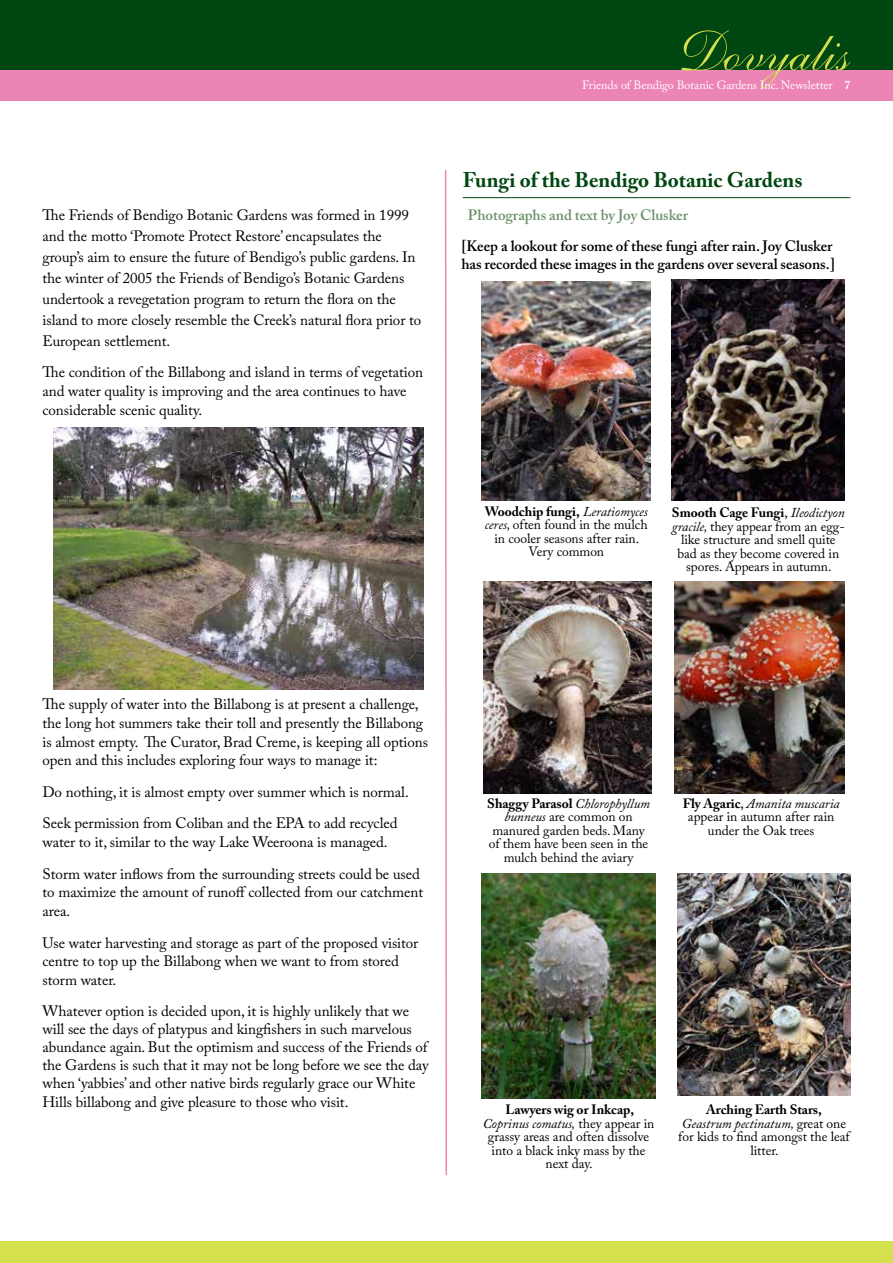
<style>
.page{position:relative;width:893px;height:1263px;background:#fff}
.page>*{position:absolute;margin:0;border:0;box-sizing:border-box;transform-origin:0 0}
.t1{font:700 21px "Adobe Caslon Pro";color:#004712}
.t2{font:15px/18.8px "Adobe Caslon Pro";letter-spacing:-.005em;color:#000}
.t3{font:600 15px/18.8px "Adobe Caslon Pro";letter-spacing:-.005em;color:#000}
.t4{font:600 15px "Adobe Caslon Pro";letter-spacing:-.005em;color:#6b926d}
.t5{font:13.5px/13.5px "Adobe Caslon Pro";letter-spacing:-.005em;color:#000;text-align:center}
.t6{font:12px "Adobe Caslon Pro";letter-spacing:-.005em;color:#fff}
.s1{font-weight:700}
.s2{font-style:italic}
</style>
<div class="page">
<div style="left:0;top:0;width:893px;height:72px;background:#004712"></div>
<div style="left:0;top:70px;width:893px;height:31px;background:#ec84b5"></div>
<div style="left:0;top:1241px;width:893px;height:22px;background:#d5e04e"></div>
<svg style="left:681px;top:30px;width:169px;height:58px"></svg>
<svg style="left:444px;top:170px;width:3px;height:1006px"></svg>
<img style="left:53px;top:427px;width:370px;height:262px">
<hr style="left:463px;top:197px;width:387px;height:1px;background:#004712">
<img style="left:481px;top:281px;width:170px;height:219px">
<img style="left:672px;top:279px;width:173px;height:222px">
<img style="left:483px;top:582px;width:168px;height:211px">
<img style="left:674px;top:582px;width:171px;height:211px">
<img style="left:481px;top:874px;width:175px;height:225px">
<img style="left:677px;top:874px;width:173px;height:221px">
<p class="t2" style="left:43px;top:204px;width:380px;line-height:21px">The Friends of Bendigo Botanic Gardens was formed in 1999 and the motto ‘Promote Protect Restore’ encapsulates the group’s aim to ensure the future of Bendigo’s public gardens. In the winter of 2005 the Friends of Bendigo’s Botanic Gardens undertook a revegetation program to return the flora on the island to more closely resemble the Creek’s natural flora prior to European settlement.</p>
<p class="t2" style="left:43px;top:363px;width:382px">The condition of the Billabong and island in terms of vegetation and water quality is improving and the area continues to have considerable scenic quality.</p>
<p class="t6" style="left:582px;top:78px;width:270px">Friends of Bendigo Botanic Gardens Inc. Newsletter <span class="s1">7</span></p>
<h1 class="t1" style="left:463px;top:167px;width:341px">Fungi of the Bendigo Botanic Gardens</h1>
<p class="t4" style="left:468px;top:206px;width:222px">Photographs and text by Joy Clusker</p>
<p class="t3" style="left:461px;top:236px;width:375px">[Keep a lookout for some of these fungi after rain. Joy Clusker has recorded these images in the gardens over several seasons.]</p>
<p class="t5" style="left:485px;top:504px;width:165px"><span class="s1">Woodchip fungi,</span> <span class="s2">Leratiomyces ceres,</span> often found in the mulch in cooler seasons after rain.<br>Very common</p>
<p class="t5" style="left:672px;top:506px;width:174px"><span class="s1">Smooth Cage Fungi</span>, <span class="s2">Ileodictyon gracile,</span> they appear from an egg&shy;like structure and smell quite bad as they become covered in spores. Appears in autumn.</p>
<p class="t2" style="left:43px;top:694px;width:387px">The supply of water into the Billabong is at present a challenge, the long hot summers take their toll and presently the Billabong is almost empty. The Curator, Brad Creme, is keeping all options open and this includes exploring four ways to manage it:</p>
<p class="t2" style="left:43px;top:776px;width:368px;line-height:31.5px">Do nothing, it is almost empty over summer which is normal.<br>Seek permission from Coliban and the EPA to add recycled</p>
<p class="t2" style="left:43px;top:826px;width:379px;line-height:31.5px">water to it, similar to the way Lake Weeroona is managed.<br>Storm water inflows from the surrounding streets could be used</p>
<p class="t2" style="left:43px;top:883px;width:382px">to maximize the amount of runoff collected from our catchment area.</p>
<p class="t2" style="left:43px;top:933px;width:377px">Use water harvesting and storage as part of the proposed visitor centre to top up the Billabong when we want to from stored storm water.</p>
<p class="t2" style="left:43px;top:1001px;width:388px;line-height:18.1px">Whatever option is decided upon, it is highly unlikely that we will see the days of platypus and kingfishers in such marvelous abundance again. But the optimism and success of the Friends of the Gardens is such that it may not be long before we see the day when ‘yabbies’ and other native birds regularly grace our White Hills billabong and give pleasure to those who visit.</p>
<p class="t5" style="left:487px;top:796px;width:164px"><span class="s1">Shaggy Parasol</span> <span class="s2">Chlorophyllum bunneus</span> are common on manured garden beds. Many of them have been seen in the mulch behind the aviary</p>
<p class="t5" style="left:683px;top:796px;width:158px"><span class="s1">Fly Agaric</span>, <span class="s2">Amanita muscaria </span>appear in autumn after rain under the Oak trees</p>
<p class="t5" style="left:483px;top:1103px;width:173px"><span class="s1">Lawyers wig or Inkcap,<br></span><span class="s2">Coprinus comatus,</span> they appear in grassy areas and often dissolve into a black inky mass by the next day.</p>
<p class="t5" style="left:678px;top:1103px;width:173px"><span class="s1">Arching Earth Stars,<br></span><span class="s2">Geastrum pectinatum,</span> great one for kids to find amongst the leaf litter.</p>
</div>
